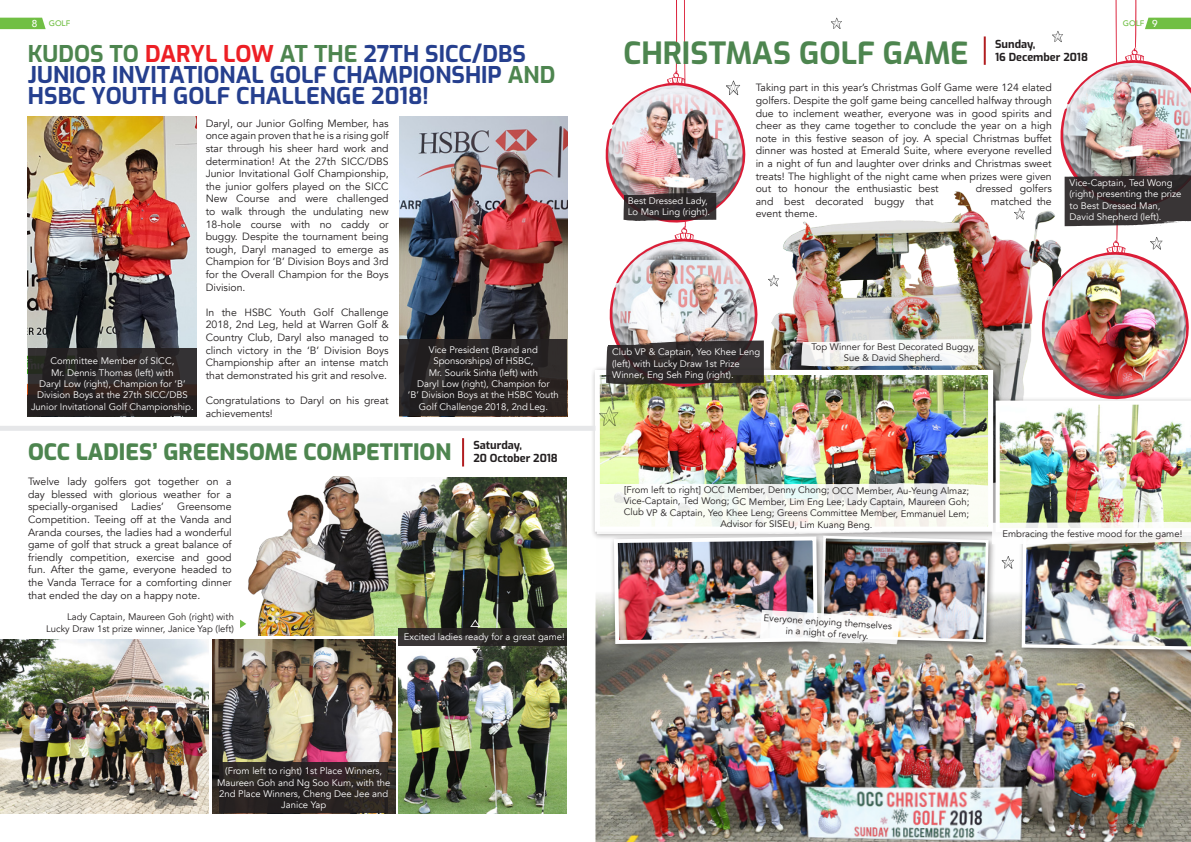
<style>
.page{position:relative;width:1191px;height:842px;background:#fff}
.page>*{position:absolute;margin:0;border:0;box-sizing:border-box;transform-origin:0 0}
.Main_head{font:700 30.5px "Exo";color:#4d854f}
.Main_head-2{font:700 23px/21px "Exo";color:#253f8e}
.Main_head-3{font:800 22.5px "Exo";color:#4d854f}
.TEXT{font:700 11px "Exo";color:#231f20}
.TEXT-2{font:10.5px/12.6px "Avenir";color:#231f20;text-align:justify}
.t1{font:500 10px "Avenir";color:#fff}
.Captions{font:9.5px/11.4px "Avenir";color:#fff;text-align:center}
.Captions-2{font:9.5px/11.4px "Avenir";letter-spacing:-.005em;color:#231f20;text-align:center}
.designations{font:500 8px "Avenir";color:#71bf44}
.s1{color:#4d854f}
.s2{color:#ed1f25}
</style>
<div class="page">
<img style="left:595px;top:531px;width:596px;height:311px">
<div style="left:1017px;top:526px;width:174px;height:132px;background:#231f20;opacity:.5"></div>
<svg style="left:0;top:18px;width:46px;height:11px"></svg>
<div style="left:0;top:426px;width:595px;height:5px;background:#e6e7e9"></div>
<img style="left:28px;top:116px;width:168px;height:232px">
<div style="left:28px;top:348px;width:168px;height:68px;background:linear-gradient(to bottom,#2e2b2b,#261f1e)"></div>
<img style="left:399px;top:116px;width:168px;height:224px">
<div style="left:399px;top:340px;width:168px;height:76px;background:#231f20"></div>
<hr style="left:462px;top:438px;width:2px;height:28px;background:#b11d20">
<img style="left:212px;top:640px;width:183px;height:173px">
<img style="left:0;top:640px;width:208px;height:173px">
<img style="left:399px;top:646px;width:168px;height:167px">
<img style="left:389px;top:478px;width:178px;height:158px">
<img style="left:240px;top:477px;width:149px;height:159px">
<svg style="left:399px;top:629px;width:168px;height:17px;background:#2d2a29"></svg>
<div style="left:220px;top:762px;width:168px;height:51px;background:linear-gradient(to right,#272222,#302725)"></div>
<svg style="left:469px;top:619px;width:12px;height:8px"></svg>
<svg style="left:469px;top:647px;width:12px;height:9px"></svg>
<svg style="left:240px;top:620px;width:6px;height:8px"></svg>
<img style="left:597px;top:0;width:594px;height:652px">
<p class="t1" style="left:32px;top:15px;width:7px">8</p>
<p class="t1" style="left:1152px;top:15px;width:7px">9</p>
<p class="designations" style="left:49px;top:17px;width:23px">GOLF</p>
<p class="designations" style="left:1122px;top:17px;width:23px">GOLF</p>
<p class="Main_head-2" style="left:28px;top:42px;width:529px"><span class="s1">KUDOS TO</span> <span class="s2">DARYL LOW</span> <span class="s1">AT THE</span> 27TH SICC/DBS<br>JUNIOR INVITATIONAL GOLF CHAMPIONSHIP <span class="s1">AND<br></span>HSBC YOUTH GOLF CHALLENGE 2018!</p>
<p class="TEXT-2" style="left:206px;top:117px;width:184px">Daryl, our Junior Golfing Member, has once again proven that he is a rising golf star through his sheer hard work and determination! At the 27th SICC/DBS Junior Invitational Golf Championship, the junior golfers played on the SICC New Course and were challenged to walk through the undulating new 18-hole course with no caddy or buggy. Despite the tournament being tough, Daryl managed to emerge as Champion for ‘B’ Division Boys and 3rd for the Overall Champion for the Boys Division.</p>
<p class="TEXT-2" style="left:206px;top:306px;width:184px">In the HSBC Youth Golf Challenge 2018, 2nd Leg, held at Warren Golf &amp; Country Club, Daryl also managed to clinch victory in the ‘B’ Division Boys Championship after an intense match that demonstrated his grit and resolve.</p>
<p class="TEXT-2" style="left:206px;top:394px;width:184px">Congratulations to Daryl on his great achievements!</p>
<p class="Main_head" style="left:623px;top:30px;width:346px">CHRISTMAS GOLF GAME</p>
<p class="TEXT" style="left:995px;top:35px;width:42px">Sunday,</p>
<p class="TEXT" style="left:995px;top:48px;width:94px">16 December 2018</p>
<p class="TEXT-2" style="left:755px;top:82px;width:298px">Taking part in this year’s Christmas Golf Game were 124 elated golfers. Despite the golf game being cancelled halfway through due to inclement weather, everyone was in good spirits and cheer as they came together to conclude the year on a high note in this festive season of joy. A special Christmas buffet dinner was hosted at Emerald Suite, where everyone revelled in a night of fun and laughter over drinks and Christmas sweet treats! The highlight of the night came when prizes were given out to honour the enthusiastic best</p>
<p class="Captions" style="left:1069px;top:177px;width:114px;text-align:left">Vice-Captain, Ted Wong (right) presenting the prize to Best Dressed Man,<br>David Shepherd (left).</p>
<p class="TEXT-2" style="left:975px;top:182px;width:77px">dressed golfers</p>
<p class="Captions" style="left:628px;top:195px;width:82px">Best Dressed Lady,</p>
<p class="Captions" style="left:628px;top:206px;width:84px">Lo Man Ling (right).</p>
<p class="TEXT-2" style="left:755px;top:195px;width:180px">and best decorated buggy that</p>
<p class="TEXT-2" style="left:990px;top:195px;width:63px">matched the</p>
<p class="TEXT-2" style="left:755px;top:208px;width:63px">event theme.</p>
<p class="Captions-2" style="left:811px;top:341px;width:165px">Top Winner for Best Decorated Buggy,</p>
<p class="Captions-2" style="left:844px;top:353px;width:100px">Sue &amp; David Shepherd.</p>
<p class="Captions" style="left:429px;top:344px;width:111px">Vice President (Brand and<br>Sponsorships) of HSBC,</p>
<p class="Captions" style="left:429px;top:367px;width:111px">Mr. Sourik Sinha (left) with</p>
<p class="Captions" style="left:417px;top:378px;width:134px">Daryl Low (right), Champion for</p>
<p class="Captions" style="left:408px;top:390px;width:152px">‘B’ Division Boys at the HSBC Youth<br>Golf Challenge 2018, 2nd Leg.</p>
<p class="Main_head-3" style="left:28px;top:435px;width:425px">OCC LADIES’ GREENSOME COMPETITION</p>
<p class="TEXT" style="left:473px;top:437px;width:50px">Saturday,</p>
<p class="Captions" style="left:612px;top:346px;width:150px;text-align:left">Club VP &amp; Captain, Yeo Khee Leng (left) with Lucky Draw 1st Prize<br>Winner, Eng Seh Ping (right).</p>
<p class="Captions" style="left:50px;top:355px;width:125px">Committee Member of SICC,</p>
<p class="Captions" style="left:51px;top:367px;width:124px">Mr. Dennis Thomas (left) with</p>
<p class="Captions" style="left:31px;top:378px;width:164px">Daryl Low (right), Champion for ‘B’<br>Division Boys at the 27th SICC/DBS<br>Junior Invitational Golf Championship.</p>
<p class="TEXT" style="left:473px;top:450px;width:86px">20 October 2018</p>
<p class="TEXT-2" style="left:28px;top:475px;width:205px">Twelve lady golfers got together on a day blessed with glorious weather for a specially-organised</p>
<p class="TEXT-2" style="left:131px;top:501px;width:34px">Ladies’</p>
<p class="TEXT-2" style="left:28px;top:501px;width:205px;text-indent:149px">Greensome Competition. Teeing off at the Vanda and Aranda courses, the ladies had a wonderful game of golf that struck a great balance of friendly competition, exercise and good fun. After the game, everyone headed to the Vanda Terrace for a comforting dinner that ended the day on a happy note.</p>
<p class="Captions-2" style="left:67px;top:612px;width:168px">Lady Captain, Maureen Goh (right) with</p>
<p class="Captions-2" style="left:46px;top:623px;width:189px">Lucky Draw 1st prize winner, Janice Yap (left)</p>
<p class="Captions" style="left:404px;top:631px;width:162px">Excited ladies ready for a great game!</p>
<p class="Captions" style="left:217px;top:765px;width:175px">(From left to right) 1st Place Winners,<br>Maureen Goh and Ng Soo Kum, with the<br>2nd Place Winners, Cheng Dee Jee and<br>Janice Yap</p>
<p class="Captions-2" style="left:624px;top:484px;width:346px">[From left to right] OCC Member, Denny Chong; OCC Member, Au-Yeung Almaz;</p>
<p class="Captions-2" style="left:624px;top:496px;width:347px">Vice-Captain, Ted Wong; GC Member, Lim Eng Lee; Lady Captain, Maureen Goh;</p>
<p class="Captions-2" style="left:624px;top:507px;width:347px">Club VP &amp; Captain, Yeo Khee Leng; Greens Committee Member, Emmanuel Lem;</p>
<p class="Captions-2" style="left:720px;top:519px;width:154px">Advisor for SISEU, Lim Kuang Beng.</p>
<p class="Captions-2" style="left:764px;top:612px;width:130px;rotate:4deg">Everyone enjoying themselves in a night of revelry.</p>
<p class="Captions-2" style="left:1002px;top:528px;width:181px">Embracing the festive mood for the game!</p>
</div>
